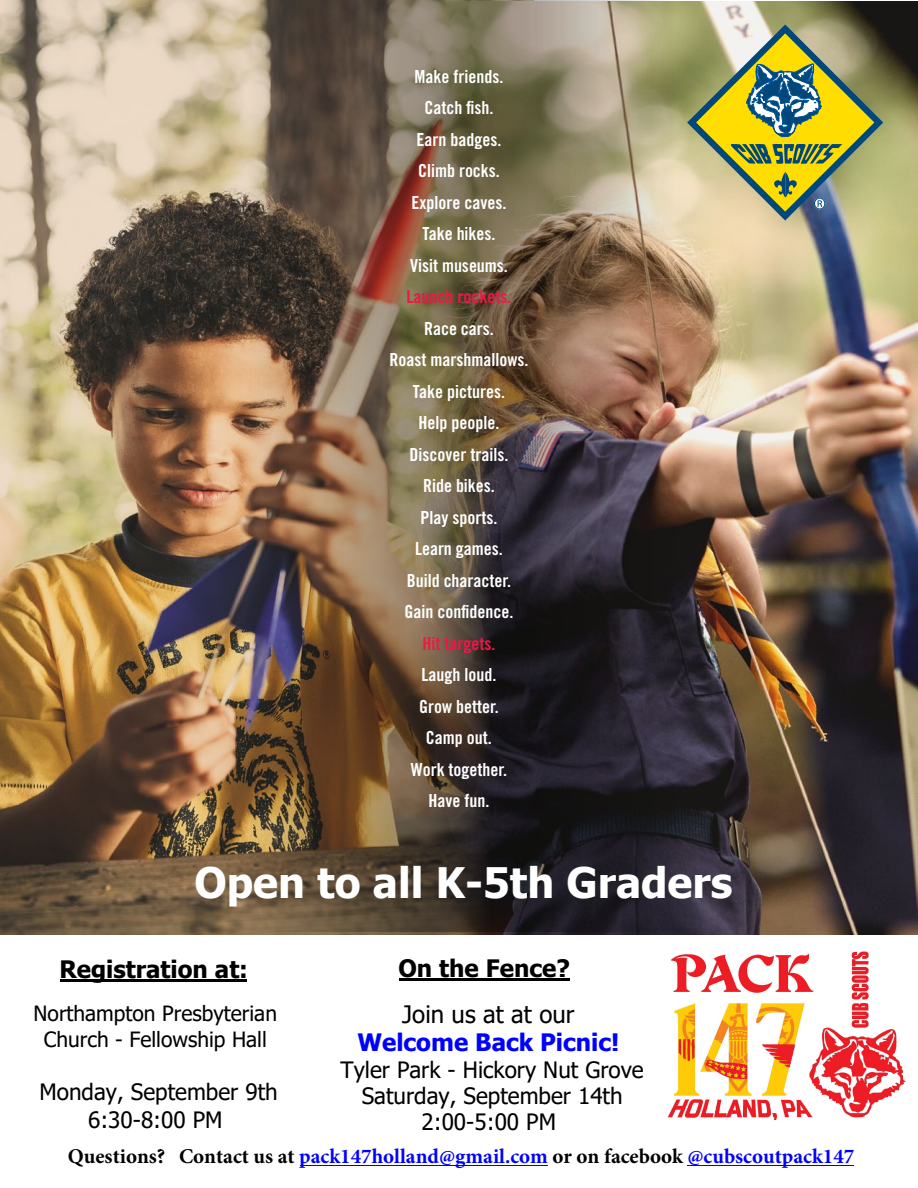
<style>
.page{position:relative;width:918px;height:1188px;background:#fff}
.page>*{position:absolute;margin:0;border:0;box-sizing:border-box;transform-origin:0 0}
.t1{font:700 42px "Tahoma";color:#fff}
.t2{font:700 24px "Tahoma";color:#000}
.t3{font:700 24px "Tahoma";color:#00f}
.t4{font:24px "Tahoma";color:#000}
.t5{font:22.5px/26.1px "Tahoma";color:#000;text-align:center}
.t6{font:700 21px "Minion Pro";color:#00f}
.t7{font:21px/25.8px "Tahoma";color:#000;text-align:center}
.t8{font:18px/31.5px "Trade Gothic LT Std Bd Cn 20";color:#fff;text-align:center}
.t9{font:18px "Trade Gothic LT Std Bd Cn 20";color:#ed1846}
.s1{color:#000}
</style>
<div class="page">
<img style="left:0;top:0;width:381px;height:934px">
<img style="left:381px;top:2px;width:537px;height:932px">
<img style="left:243px;top:0;width:432px;height:931px">
<svg style="left:687px;top:24px;width:196px;height:197px;background:#a6a962"></svg>
<img style="left:667px;top:951px;width:239px;height:170px">
<hr style="left:60px;top:979px;width:187px;height:3px;background:#000">
<hr style="left:688px;top:1165px;width:166px;height:1px;background:#00f">
<hr style="left:300px;top:1165px;width:248px;height:1px;background:#00f">
<hr style="left:399px;top:979px;width:170px;height:2px;background:#000">
<p class="t8" style="left:410px;top:60px;width:99px">Make friends.<br>Catch fish.<br>Earn badges.<br>Climb rocks.<br>Explore caves.<br>Take hikes.<br>Visit museums.</p>
<p class="t9" style="left:407px;top:286px;width:106px">Launch rockets.</p>
<p class="t8" style="left:390px;top:312px;width:140px">Race cars.<br>Roast marshmallows.<br>Take pictures.<br>Help people.<br>Discover trails.<br>Ride bikes.<br>Play sports.<br>Learn games.<br>Build character.<br>Gain confidence.</p>
<p class="t9" style="left:423px;top:632px;width:74px">Hit targets.</p>
<p class="t8" style="left:411px;top:659px;width:98px">Laugh loud.<br>Grow better.<br>Camp out.<br>Work together.<br>Have fun.</p>
<h1 class="t1" style="left:194px;top:853px;width:540px">Open to all K-5th Graders</h1>
<h2 class="t2" style="left:59px;top:952px;width:190px">Registration at:</h2>
<p class="t7" style="left:34px;top:1002px;width:245px">Northampton Presbyterian<br>Church - Fellowship Hall</p>
<p class="t5" style="left:40px;top:1079px;width:240px;line-height:27.6px">Monday, September 9th<br>6:30-8:00 PM</p>
<h2 class="t2" style="left:398px;top:951px;width:173px">On the Fence?</h2>
<h2 class="t4" style="left:402px;top:998px;width:174px">Join us at at our</h2>
<h2 class="t3" style="left:357px;top:1025px;width:263px">Welcome Back Picnic!</h2>
<p class="t5" style="left:341px;top:1058px;width:305px">Tyler Park - Hickory Nut Grove<br>Saturday, September 14th<br>2:00-5:00 PM</p>
<p class="t6" style="left:68px;top:1142px;width:788px"><span class="s1">Questions? Contact us at</span> pack147holland@gmail.com <span class="s1">or on facebook</span> @cubscoutpack147</p>
</div>
